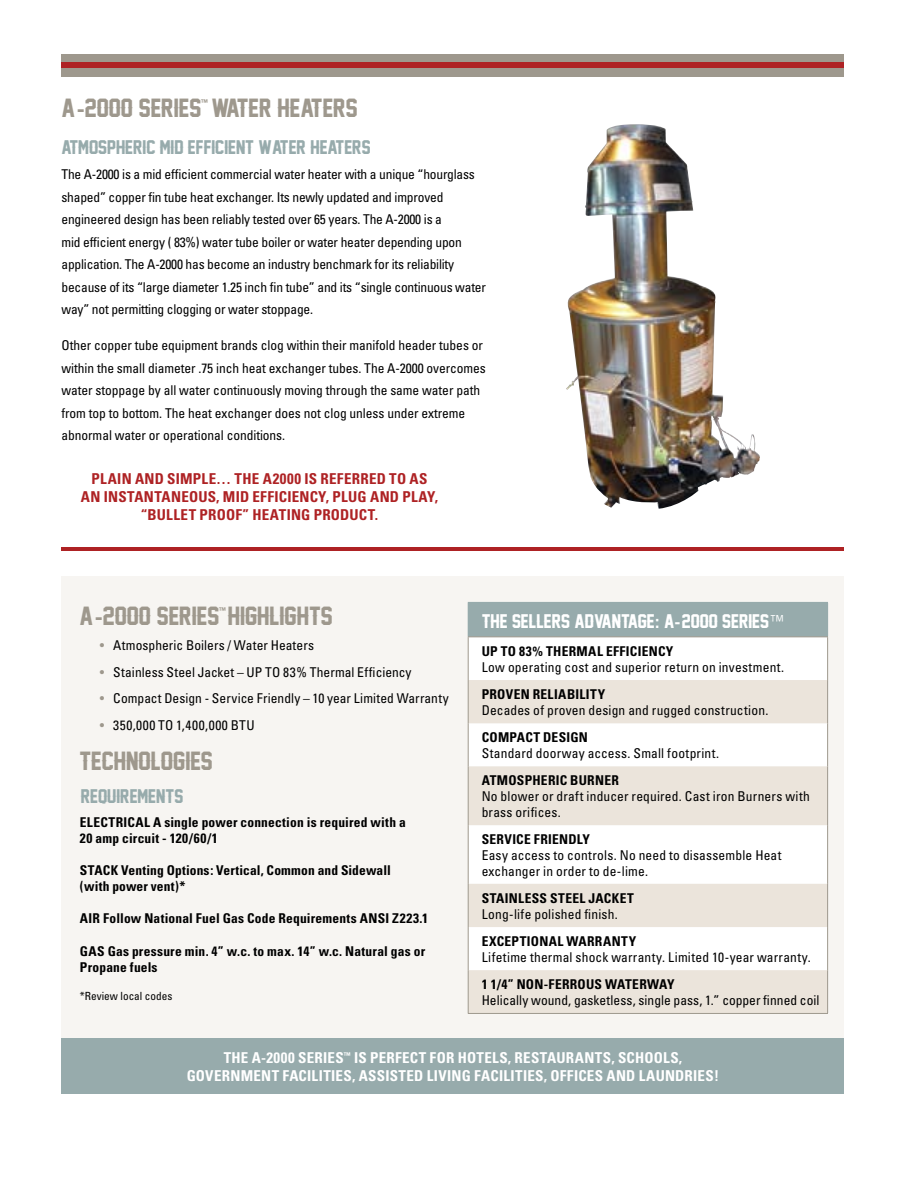
<style>
.page{position:relative;width:918px;height:1188px;background:#fff}
.page>*{position:absolute;margin:0;border:0;box-sizing:border-box;transform-origin:0 0}
.t1{font:24px "Legend M54";color:#9e988d}
.t2{font:18px "Legend M54";color:#97abac}
.t3{font:18px "Legend M54";color:#fff}
.t4{font:700 condensed 15px/18px "Univers";letter-spacing:.02em;color:#fff;text-align:center}
.t5{font:700 condensed 15px/18px "Univers";letter-spacing:.015em;color:#ae2224;text-align:center}
.t6{font:condensed 13.5px/22.5px "Univers";letter-spacing:-.005em;color:#000}
.t7{font:700 condensed 13.5px/16.2px "Univers";letter-spacing:.015em;color:#000}
.t8{font:condensed 13.5px/16.2px "Univers";letter-spacing:.015em;color:#000}
.t9{font:condensed 13.5px "Univers";letter-spacing:.045em;color:#000}
.t10{font:700 condensed 13.5px "Univers";letter-spacing:.035em;color:#000}
.t11{font:condensed 11.25px "Univers";color:#000}
.t12{font:700 condensed 7.8px "Univers";color:#9e988d}
.s1{font-family:"Univers";font-weight:700}
.s2{color:#9e988d}
.s3{font-family:"Univers"}
</style>
<div class="page">
<div style="left:62px;top:54px;width:782px;height:22px;background:#9e988d"></div>
<div style="left:62px;top:62px;width:782px;height:6px;background:#ae2224"></div>
<div style="left:62px;top:576px;width:782px;height:464px;background:#f7f5f2"></div>
<div style="left:62px;top:1039px;width:782px;height:55px;background:#97abac"></div>
<img style="left:566px;top:124px;width:194px;height:385px">
<hr style="left:62px;top:547px;width:782px;height:4px;background:#ae2224">
<div style="left:468px;top:602px;width:360px;height:35px;background:#97abac"></div>
<div style="left:469px;top:637px;width:358px;height:43px;background:#fff"></div>
<svg style="left:469px;top:680px;width:358px;height:333px;fill:#ebe4db"></svg>
<hr style="left:468px;top:680px;width:1px;height:43px;background:#9e988d">
<hr style="left:827px;top:680px;width:1px;height:43px;background:#9e988d">
<hr style="left:468px;top:723px;width:1px;height:43px;background:#9e988d">
<hr style="left:827px;top:723px;width:1px;height:43px;background:#9e988d">
<hr style="left:468px;top:766px;width:1px;height:59px;background:#9e988d">
<hr style="left:827px;top:766px;width:1px;height:59px;background:#9e988d">
<hr style="left:468px;top:825px;width:1px;height:59px;background:#9e988d">
<hr style="left:827px;top:825px;width:1px;height:59px;background:#9e988d">
<hr style="left:468px;top:884px;width:1px;height:43px;background:#9e988d">
<hr style="left:827px;top:884px;width:1px;height:43px;background:#9e988d">
<hr style="left:468px;top:927px;width:1px;height:43px;background:#9e988d">
<hr style="left:827px;top:927px;width:1px;height:43px;background:#9e988d">
<hr style="left:468px;top:970px;width:1px;height:43px;background:#9e988d">
<hr style="left:827px;top:970px;width:1px;height:43px;background:#9e988d">
<hr style="left:468px;top:1013px;width:360px;height:1px;background:#9e988d">
<hr style="left:468px;top:637px;width:1px;height:43px;background:#9e988d">
<hr style="left:827px;top:637px;width:1px;height:43px;background:#9e988d">
<hr style="left:468px;top:636px;width:360px;height:1px;background:#9e988d">
<h1 class="t1" style="left:62px;top:94px;width:298px">A<span class="s1">-</span>2000 SERIES WATER HEATERS</h1>
<p class="t12" style="left:201px;top:97px;width:8px">™</p>
<h2 class="t2" style="left:62px;top:138px;width:311px">ATMOSPHERIC MID EFFICIENT WATER HEATERS</h2>
<p class="t6" style="left:62px;top:163px;width:426px">The A-2000 is a mid efficient commercial water heater with a unique “hourglass shaped” copper fin tube heat exchanger. Its newly updated and improved engineered design has been reliably tested over 65 years. The A-2000 is a<br>mid efficient energy ( 83%) water tube boiler or water heater depending upon application. The A-2000 has become an industry benchmark for its reliability because of its “large diameter 1.25 inch fin tube” and its “single continuous water way” not permitting clogging or water stoppage.</p>
<p class="t6" style="left:62px;top:334px;width:426px">Other copper tube equipment brands clog within their manifold header tubes or within the small diameter .75 inch heat exchanger tubes. The A-2000 overcomes water stoppage by all water continuously moving through the same water path from top to bottom. The heat exchanger does not clog unless under extreme abnormal water or operational conditions.</p>
<p class="t5" style="left:81px;top:470px;width:359px">PLAIN AND SIMPLE… THE A2000 IS REFERRED TO AS<br>AN INSTANTANEOUS, MID EFFICIENCY, PLUG AND PLAY, “bULLET PROOF” HEATING PRODUCT.</p>
<h1 class="t1" style="left:80px;top:603px;width:255px">A<span class="s1">-</span>2000 SERIES HIGHLIGHTS</h1>
<p class="t12" style="left:219px;top:606px;width:8px">™</p>
<p class="t6" style="left:100px;top:634px;width:216px"><span class="s2">•</span> Atmospheric Boilers / Water Heaters</p>
<p class="t6" style="left:100px;top:660px;width:313px"><span class="s2">•</span> Stainless Steel Jacket – UP TO 83% Thermal Efficiency</p>
<p class="t6" style="left:100px;top:687px;width:351px"><span class="s2">•</span> Compact Design - Service Friendly – 10 year Limited Warranty</p>
<p class="t9" style="left:100px;top:716px;width:156px"><span class="s2">•</span> 350,000 TO 1,400,000 BTU</p>
<h1 class="t1" style="left:80px;top:747px;width:135px">TECHNOLOGIES</h1>
<h2 class="t2" style="left:81px;top:787px;width:104px">REQUIREMENTS</h2>
<p class="t7" style="left:80px;top:814px;width:327px">ELECTRICAL A single power connection is required with a<br>20 amp circuit - 120/60/1</p>
<p class="t7" style="left:80px;top:862px;width:312px">STACK Venting Options: Vertical, Common and Sidewall (with power vent)*</p>
<p class="t7" style="left:80px;top:910px;width:350px">AIR Follow National Fuel Gas Code Requirements ANSI Z223.1</p>
<p class="t7" style="left:80px;top:943px;width:347px">GAS Gas pressure min. 4” w.c. to max. 14” w.c. Natural gas or<br>Propane fuels</p>
<p class="t11" style="left:80px;top:989px;width:94px">*Review local codes</p>
<h2 class="t3" style="left:482px;top:612px;width:307px">THE SELLERS ADVANTAGE<span class="s1">:</span> A<span class="s1">-</span>-2000 SERIES<span class="s3">™</span></h2>
<p class="t7" style="left:482px;top:643px;width:193px">UP TO 83% THERMAL EFFICIENCY</p>
<p class="t8" style="left:482px;top:659px;width:304px">Low operating cost and superior return on investment.</p>
<p class="t7" style="left:482px;top:686px;width:125px">PROVEN RELIAbILITY</p>
<p class="t8" style="left:482px;top:702px;width:288px">Decades of proven design and rugged construction.</p>
<p class="t7" style="left:482px;top:729px;width:108px">COMPACT DESIGN</p>
<p class="t8" style="left:482px;top:745px;width:239px">Standard doorway access. Small footprint.</p>
<p class="t7" style="left:482px;top:772px;width:139px">ATMOSPHERIC bURNER</p>
<p class="t8" style="left:482px;top:788px;width:330px">No blower or draft inducer required. Cast iron Burners with brass orifices.</p>
<p class="t7" style="left:482px;top:831px;width:110px">SERVICE FRIENDLY</p>
<p class="t6" style="left:482px;top:847px;width:301px;line-height:16.2px">Easy access to controls. No need to disassemble Heat exchanger in order to de-lime.</p>
<p class="t7" style="left:482px;top:890px;width:154px">STAINLESS STEEL JACKET</p>
<p class="t8" style="left:482px;top:906px;width:138px">Long-life polished finish.</p>
<p class="t10" style="left:482px;top:933px;width:156px">ExCEPTIONAL WARRANTY</p>
<p class="t8" style="left:482px;top:949px;width:331px">Lifetime thermal shock warranty. Limited 10-year warranty.</p>
<p class="t7" style="left:482px;top:976px;width:194px">1 1/4” NON-FERROUS WATERWAY</p>
<p class="t6" style="left:482px;top:989px;width:339px">Helically wound, gasketless, single pass, 1.” copper finned coil</p>
<p class="t4" style="left:187px;top:1049px;width:534px">THE A-2000 SERIES<sup>™</sup> IS PERFECT FOR HOTELS, RESTAURANTS, SCHOOLS,<br>GOVERNMENT FACILITIES, ASSISTED LIVING FACILITIES, OFFICES AND LAUNDRIES!</p>
</div>
